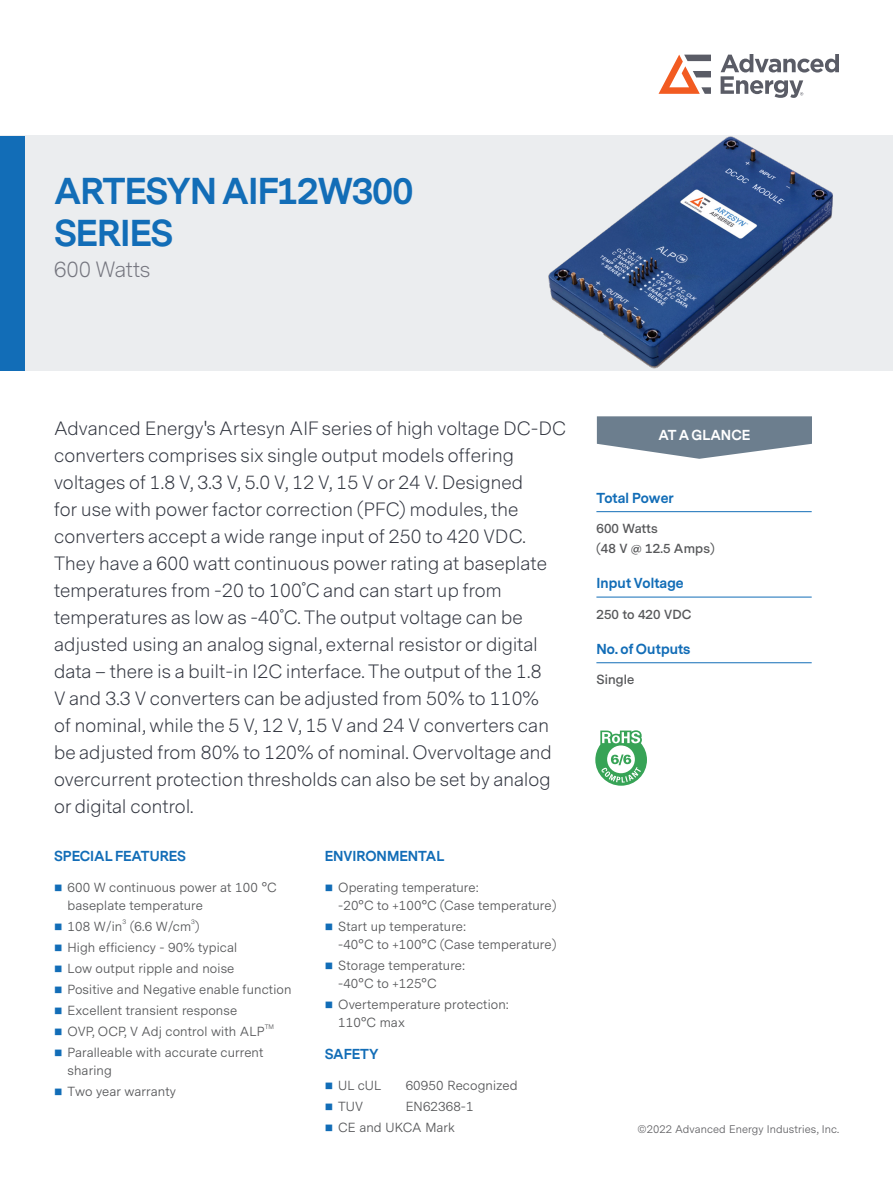
<style>
.page{position:relative;width:893px;height:1188px;background:#fff}
.page>*{position:absolute;margin:0;border:0;box-sizing:border-box;transform-origin:0 0}
.t1{font:700 34.95px/41.8px "Messina Sans";letter-spacing:-.025em;color:#126db7}
.TitleSub{font:300 20.55px "Messina Sans";letter-spacing:-.005em;color:#75767f}
.Product_Overview_bod{font:300 18px/27px "Messina Sans";letter-spacing:.01em;color:#323640}
.At_a_Glance_Subhead{font:700 13.5px "Messina Sans";letter-spacing:.01em;color:#126db7}
.Cover_Heading{font:700 13.5px "Messina Sans";color:#126db7}
.Heading_1{font:700 13.5px "Messina Sans";color:#fff}
.Bulleted{font:13.2px/18px "Messina Sans";letter-spacing:.01em;color:#57585a}
.At_A_Glance_Text_Las{font:600 13.2px/19.8px "Messina Sans";letter-spacing:.01em;color:#57585a}
.t2{font:11.1px "Messina Sans";letter-spacing:.01em;color:#636366}
.Bulleted-2{font:6.6px "Messina Sans";color:#57585a}
.s1{color:#126db7}
</style>
<div class="page">
<div style="left:0;top:136px;width:893px;height:235px;background:#ebedef"></div>
<div style="left:0;top:136px;width:24px;height:235px;background:#126db7"></div>
<svg style="left:597px;top:416px;width:215px;height:43px"></svg>
<hr style="left:596px;top:511px;width:216px;height:1px;background:#126db7">
<hr style="left:596px;top:597px;width:216px;height:1px;background:#126db7">
<hr style="left:596px;top:663px;width:216px;height:1px;background:#126db7">
<svg style="left:595px;top:730px;width:52px;height:56px"></svg>
<img style="left:520px;top:135px;width:361px;height:234px">
<svg style="left:658px;top:55px;width:53px;height:39px"></svg>
<svg style="left:721px;top:54px;width:118px;height:44px"></svg>
<p class="t1" style="left:54px;top:171px;width:361px">ARTESYN AIF12W300<br>SERIES</p>
<p class="TitleSub" style="left:54px;top:256px;width:98px">600 Watts</p>
<p class="Product_Overview_bod" style="left:54px;top:415px;width:514px">Advanced Energy's Artesyn AIF series of high voltage DC-DC</p>
<p class="Heading_1" style="left:658px;top:425px;width:93px">AT A GLANCE</p>
<p class="Product_Overview_bod" style="left:54px;top:442px;width:499px">converters comprises six single output models offering voltages of 1.8 V, 3.3 V, 5.0 V, 12 V, 15 V or 24 V. Designed<br>for use with power factor correction (PFC) modules, the converters accept a wide range input of 250 to 420 VDC.<br>They have a 600 watt continuous power rating at baseplate temperatures from -20 to 100˚C and can start up from temperatures as low as -40˚C. The output voltage can be adjusted using an analog signal, external resistor or digital data – there is a built-in I2C interface. The output of the 1.8<br>V and 3.3 V converters can be adjusted from 50% to 110% of nominal, while the 5 V, 12 V, 15 V and 24 V converters can be adjusted from 80% to 120% of nominal. Overvoltage and overcurrent protection thresholds can also be set by analog or digital control.</p>
<p class="Cover_Heading" style="left:54px;top:846px;width:134px">SPECIAL FEATURES</p>
<p class="Bulleted" style="left:68px;top:879px;width:211px;text-indent:-14px"><span class="s1">■</span> 600 W continuous power at 100 °C baseplate temperature</p>
<p class="Bulleted" style="left:54px;top:918px;width:70px"><span class="s1">■</span> 108 W/in</p>
<p class="Bulleted-2" style="left:122px;top:918px;width:5px">3</p>
<p class="Bulleted" style="left:130px;top:918px;width:71px">(6.6 W/cm )</p>
<p class="At_a_Glance_Subhead" style="left:596px;top:488px;width:79px">Total Power</p>
<p class="At_A_Glance_Text_Las" style="left:596px;top:520px;width:120px">600 Watts<br>(48 V @ 12.5 Amps)</p>
<p class="At_a_Glance_Subhead" style="left:596px;top:574px;width:89px">Input Voltage</p>
<p class="At_A_Glance_Text_Las" style="left:596px;top:605px;width:97px">250 to 420 VDC</p>
<p class="At_a_Glance_Subhead" style="left:596px;top:639px;width:96px">No. of Outputs</p>
<p class="At_A_Glance_Text_Las" style="left:596px;top:671px;width:39px">Single</p>
<p class="Cover_Heading" style="left:325px;top:846px;width:121px">ENVIRONMENTAL</p>
<p class="Bulleted" style="left:338px;top:879px;width:220px;text-indent:-14px"><span class="s1">■</span> Operating temperature:<br>-20°C to +100°C (Case temperature)</p>
<p class="Bulleted" style="left:338px;top:918px;width:220px;text-indent:-14px"><span class="s1">■</span> Start up temperature:<br>-40°C to +100°C (Case temperature)</p>
<p class="Bulleted" style="left:338px;top:957px;width:128px;text-indent:-14px"><span class="s1">■</span> Storage temperature: -40°C to +125°C</p>
<p class="Bulleted" style="left:338px;top:996px;width:172px;text-indent:-14px"><span class="s1">■</span> Overtemperature protection:<br>110°C max</p>
<p class="Cover_Heading" style="left:325px;top:1045px;width:55px">SAFETY</p>
<p class="Bulleted" style="left:325px;top:1077px;width:58px"><span class="s1">■</span> UL cUL</p>
<p class="Bulleted" style="left:406px;top:1077px;width:113px">60950 Recognized</p>
<p class="Bulleted" style="left:325px;top:1098px;width:40px"><span class="s1">■</span> TUV</p>
<p class="Bulleted" style="left:406px;top:1098px;width:70px">EN62368-1</p>
<p class="Bulleted" style="left:325px;top:1119px;width:132px"><span class="s1">■</span> CE and UKCA Mark</p>
<p class="Bulleted-2" style="left:191px;top:918px;width:5px">3</p>
<p class="Bulleted" style="left:54px;top:939px;width:185px"><span class="s1">■</span> High efficiency - 90% typical</p>
<p class="Bulleted" style="left:54px;top:960px;width:182px"><span class="s1">■</span> Low output ripple and noise</p>
<p class="Bulleted" style="left:54px;top:981px;width:239px"><span class="s1">■</span> Positive and Negative enable function</p>
<p class="Bulleted" style="left:54px;top:1002px;width:185px"><span class="s1">■</span> Excellent transient response</p>
<p class="Bulleted" style="left:54px;top:1023px;width:212px"><span class="s1">■</span> OVP, OCP, V Adj control with ALP</p>
<p class="Bulleted-2" style="left:265px;top:1023px;width:11px">TM</p>
<p class="Bulleted" style="left:68px;top:1044px;width:197px;text-indent:-14px"><span class="s1">■</span> Paralleable with accurate current sharing</p>
<p class="Bulleted" style="left:54px;top:1083px;width:123px"><span class="s1">■</span> Two year warranty</p>
<p class="t2" style="left:637px;top:1122px;width:203px">©2022 Advanced Energy Industries, Inc.</p>
</div>
